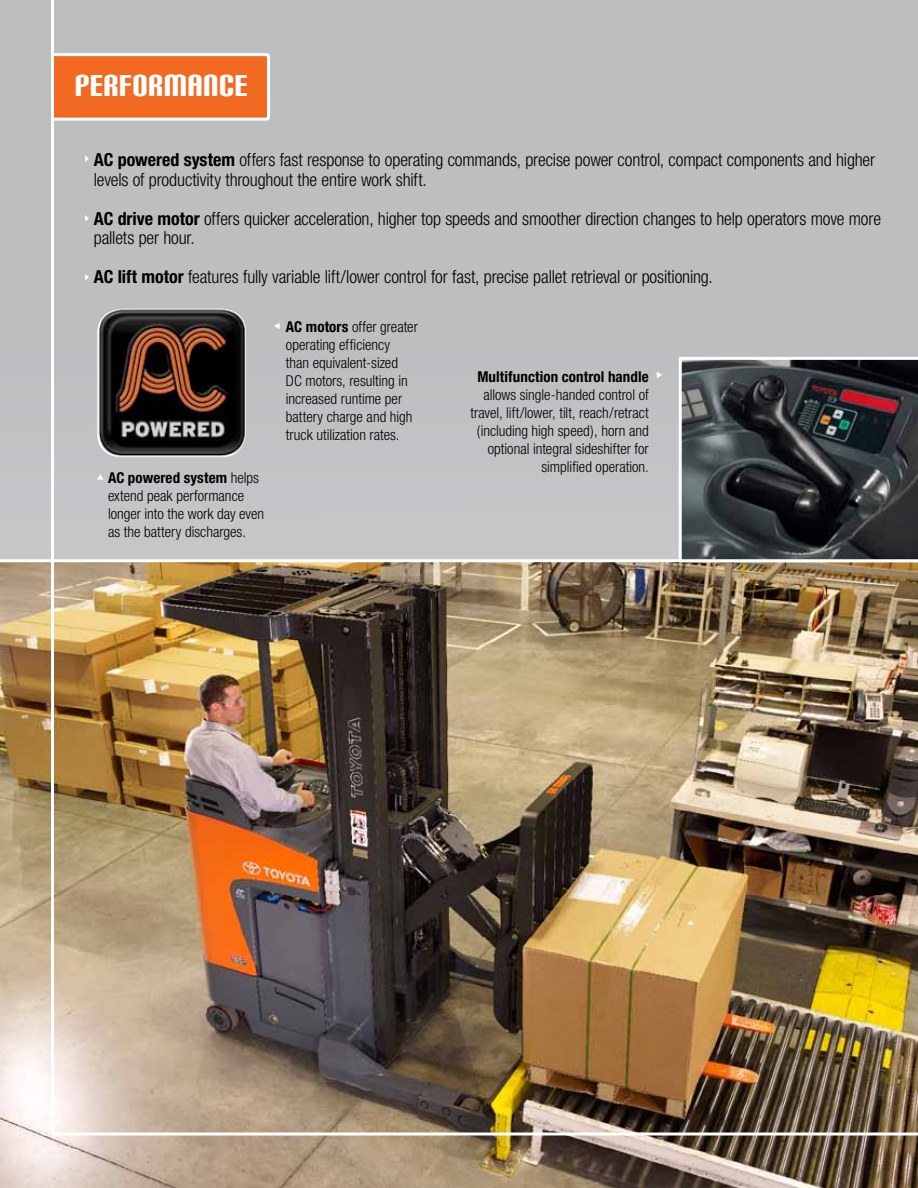
<style>
.page{position:relative;width:918px;height:1188px;background:#bcbec0}
.page>*{position:absolute;margin:0;border:0;box-sizing:border-box;transform-origin:0 0}
.t1{font:36px "Carbon Block";letter-spacing:.02em;color:#fff}
.t2{font:300 condensed 18px/19.5px "Helvetica Neue";letter-spacing:-.01em;color:#000}
.t3{font:300 condensed 15px/18px "Helvetica Neue";color:#000}
.t4{font:700 condensed 15px "Helvetica Neue";letter-spacing:.005em;color:#000}
.s1{font-weight:700}
</style>
<div class="page">
<img style="left:0;top:562px;width:918px;height:626px">
<img style="left:49px;top:0;width:869px;height:1137px">
<svg style="left:657px;top:372px;width:5px;height:6px"></svg>
<hr style="left:0;top:559px;width:918px;height:3px;background:#fff">
<svg style="left:679px;top:357px;width:239px;height:203px;background:#3b3d40"></svg>
<svg style="left:97px;top:474px;width:7px;height:6px"></svg>
<h1 class="t1" style="left:75px;top:68px;width:174px">PERFORMANCE</h1>
<p class="t2" style="left:94px;top:150px;width:783px"><span class="s1">AC powered system</span> offers fast response to operating commands, precise power control, compact components and higher levels of productivity throughout the entire work shift.</p>
<p class="t2" style="left:94px;top:209px;width:789px"><span class="s1">AC drive motor</span> offers quicker acceleration, higher top speeds and smoother direction changes to help operators move more pallets per hour.</p>
<p class="t2" style="left:94px;top:267px;width:621px"><span class="s1">AC lift motor</span> features fully variable lift/lower control for fast, precise pallet retrieval or positioning.</p>
<p class="t3" style="left:108px;top:469px;width:158px"><span class="s1">AC powered system</span> helps extend peak performance longer into the work day even as the battery discharges.</p>
<p class="t3" style="left:286px;top:317px;width:133px"><span class="s1">AC motors</span> offer greater operating efficiency<br>than equivalent-sized<br>DC motors, resulting in increased runtime per battery charge and high truck utilization rates.</p>
<p class="t4" style="left:477px;top:368px;width:173px">Multifunction control handle</p>
<p class="t3" style="left:470px;top:386px;width:180px;text-align:right">allows single-handed control of travel, lift/lower, tilt, reach/retract (including high speed), horn and optional integral sideshifter for simplified operation.</p>
</div>
